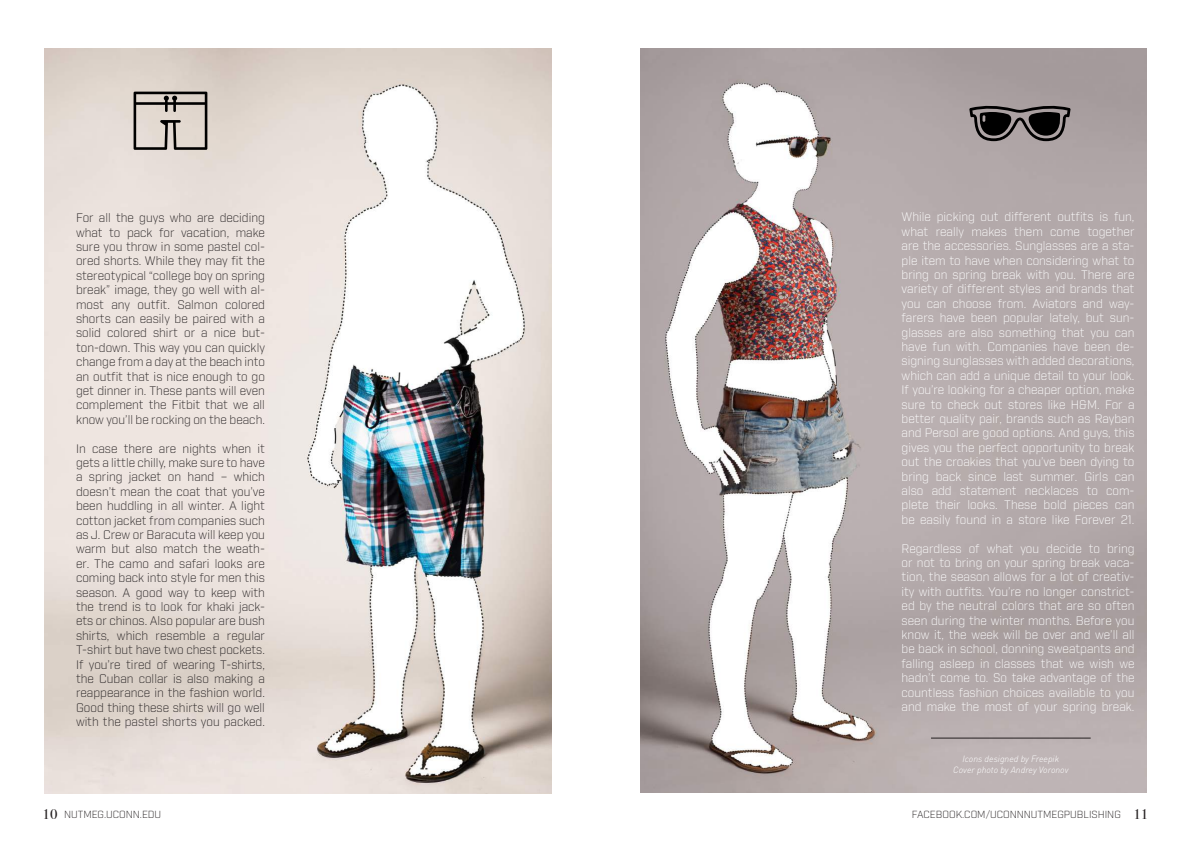
<style>
.page{position:relative;width:1191px;height:842px;background:#fff}
.page>*{position:absolute;margin:0;border:0;box-sizing:border-box;transform-origin:0 0}
.t1{font:300 12px/14.4px "Industry";color:#fff;text-align:justify}
.t2{font:300 12px/14.4px "Industry";color:#231f20;text-align:justify}
.t3{font:300 10px "Industry";color:#231f20}
.t4{font:italic 300 9px/10.8px "DIN Pro";color:#fff;text-align:center}
.s1{font-family:"Bodoni Svty Two ITCTT";font-weight:400;font-size:14px}
</style>
<div class="page">
<img style="left:44px;top:48px;width:507px;height:746px">
<svg style="left:134px;top:92px;width:73px;height:58px;background:#aba49e"></svg>
<img style="left:640px;top:48px;width:506px;height:744px">
<svg style="left:969px;top:106px;width:101px;height:35px;background:#4f4a4b"></svg>
<hr style="left:931px;top:738px;width:159px;height:1px;background:#231f20">
<p class="t2" style="left:76px;top:211px;width:190px">For all the guys who are deciding what to pack for vacation, make sure you throw in some pastel col&shy;ored shorts. While they may fit the stereotypical “college boy on spring break” image, they go well with al&shy;most any outfit. Salmon colored shorts can easily be paired with a solid colored shirt or a nice but&shy;ton-down. This way you can quickly change from a day at the beach into an outfit that is nice enough to go get dinner in. These pants will even complement the Fitbit that we all know you’ll be rocking on the beach.</p>
<p class="t2" style="left:76px;top:441px;width:190px">In case there are nights when it gets a little chilly, make sure to have a spring jacket on hand – which doesn’t mean the coat that you’ve been huddling in all winter. A light cotton jacket from companies such as J. Crew or Baracuta will keep you warm but also match the weath&shy;er. The camo and safari looks are coming back into style for men this season. A good way to keep with the trend is to look for khaki jack&shy;ets or chinos. Also popular are bush shirts, which resemble a regular T-shirt but have two chest pockets.<br>If you’re tired of wearing T-shirts, the Cuban collar is also making a reappearance in the fashion world.<br>Good thing these shirts will go well with the pastel shorts you packed.</p>
<p class="t1" style="left:901px;top:210px;width:234px">While picking out different outfits is fun, what really makes them come together are the accessories. Sunglasses are a sta&shy;ple item to have when considering what to bring on spring break with you. There are variety of different styles and brands that you can choose from. Aviators and way&shy;farers have been popular lately, but sun&shy;glasses are also something that you can have fun with. Companies have been de&shy;signing sunglasses with added decorations, which can add a unique detail to your look.<br>If you’re looking for a cheaper option, make sure to check out stores like H&amp;M. For a better quality pair, brands such as Rayban and Persol are good options. And guys, this gives you the perfect opportunity to break out the croakies that you’ve been dying to bring back since last summer. Girls can also add statement necklaces to com&shy;plete their looks. These bold pieces can be easily found in a store like Forever 21.</p>
<p class="t1" style="left:901px;top:541px;width:234px">Regardless of what you decide to bring or not to bring on your spring break vaca&shy;tion, the season allows for a lot of creativ&shy;ity with outfits. You’re no longer constrict&shy;ed by the neutral colors that are so often seen during the winter months. Before you know it, the week will be over and we’ll all be back in school, donning sweatpants and falling asleep in classes that we wish we hadn’t come to. So take advantage of the countless fashion choices available to you and make the most of your spring break.</p>
<p class="t4" style="left:953px;top:753px;width:117px">Icons designed by Freepik<br>Cover photo by Andrey Voronov</p>
<p class="t3" style="left:43px;top:808px;width:120px"><span class="s1">10</span> NUTMEG.UCONN.EDU</p>
<p class="t3" style="left:912px;top:808px;width:238px">FACEBOOK.COM/UCONNNUTMEGPUBLISHING <span class="s1">11</span></p>
</div>
